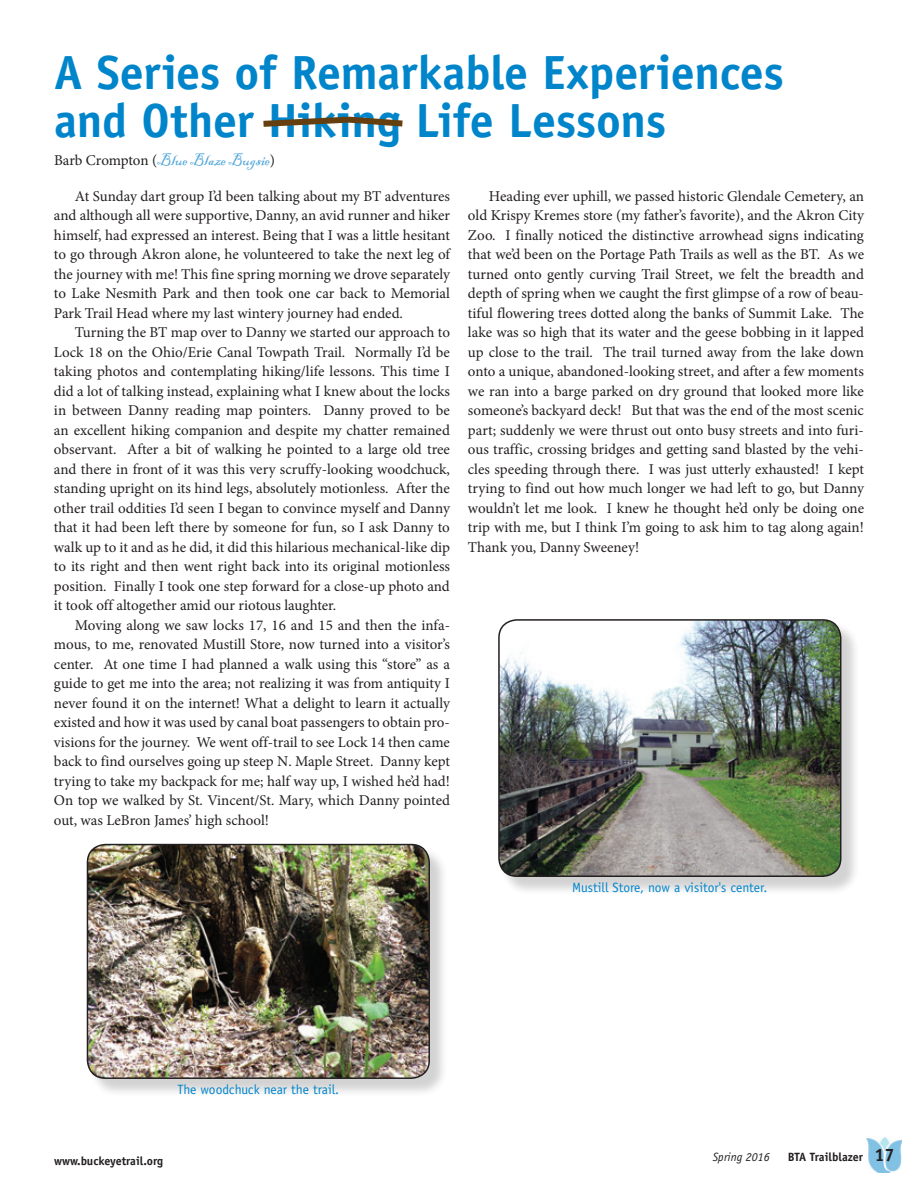
<style>
.page{position:relative;width:918px;height:1188px;background:#fff}
.page>*{position:absolute;margin:0;border:0;box-sizing:border-box;transform-origin:0 0}
.t1{font:700 48px/48px "Officina Sans Std";letter-spacing:-.01em;color:#0085cb}
.t2{font:16.5px "Blackadder ITC";color:#4ea6dc}
.t3{font:15px/19.5px "Minion Pro";letter-spacing:-.005em;color:#231f20;text-align:justify}
.t4{font:13.5px "Officina Sans Std";color:#0085cb}
.t5{font:700 12px "Officina Sans Std";color:#231f20}
.t6{font:italic 12px "Officina Sans Std";color:#231f20}
.s1{font-family:"Minion Pro";font-size:15px;color:#231f20}
.s2{font-size:18px}
</style>
<div class="page">
<img style="left:866px;top:1137px;width:35px;height:35px">
<svg style="left:263px;top:116px;width:140px;height:11px"></svg>
<div style="left:89px;top:846px;width:360px;height:252px;background:#231f20;opacity:.2"></div>
<img style="left:87px;top:845px;width:342px;height:233px">
<div style="left:87px;top:844px;width:343px;height:235px;border:2px solid #231f20;border-radius:18px"></div>
<div style="left:500px;top:621px;width:360px;height:275px;background:#231f20;opacity:.2"></div>
<img style="left:499px;top:620px;width:342px;height:256px">
<div style="left:498px;top:619px;width:343px;height:258px;border:2px solid #231f20;border-radius:18px"></div>
<h1 class="t1" style="left:54px;top:48px;width:731px">A Series of Remarkable Experiences and Other Hiking Life Lessons</h1>
<p class="t2" style="left:54px;top:150px;width:223px"><span class="s1">Barb Crompton (</span>Blue Blaze Bugsie<span class="s1">)</span></p>
<p class="t3" style="left:54px;top:187px;width:398px;text-indent:21px">At Sunday dart group I’d been talking about my BT adventures and although all were supportive, Danny, an avid runner and hiker himself, had expressed an interest. Being that I was a little hesitant to go through Akron alone, he volunteered to take the next leg of the journey with me! This fine spring morning we drove separately to Lake Nesmith Park and then took one car back to Memorial Park Trail Head where my last wintery journey had ended.</p>
<p class="t3" style="left:54px;top:323px;width:398px;text-indent:21px">Turning the BT map over to Danny we started our approach to Lock 18 on the Ohio/Erie Canal Towpath Trail. Normally I’d be taking photos and contemplating hiking/life lessons. This time I did a lot of talking instead, explaining what I knew about the locks in between Danny reading map pointers. Danny proved to be an excellent hiking companion and despite my chatter remained observant. After a bit of walking he pointed to a large old tree and there in front of it was this very scruffy-looking woodchuck, standing upright on its hind legs, absolutely motionless. After the other trail oddities I’d seen I began to convince myself and Danny that it had been left there by someone for fun, so I ask Danny to walk up to it and as he did, it did this hilarious mechanical-like dip to its right and then went right back into its original motionless position. Finally I took one step forward for a close-up photo and it took off altogether amid our riotous laughter.</p>
<p class="t3" style="left:54px;top:616px;width:398px;text-indent:21px">Moving along we saw locks 17, 16 and 15 and then the infa&shy;mous, to me, renovated Mustill Store, now turned into a visitor’s center. At one time I had planned a walk using this “store” as a guide to get me into the area; not realizing it was from antiquity I never found it on the internet! What a delight to learn it actually existed and how it was used by canal boat passengers to obtain pro&shy;visions for the journey. We went off-trail to see Lock 14 then came back to find ourselves going up steep N. Maple Street. Danny kept trying to take my backpack for me; half way up, I wished he’d had!<br>On top we walked by St. Vincent/St. Mary, which Danny pointed out, was LeBron James’ high school!</p>
<p class="t3" style="left:468px;top:187px;width:398px;text-indent:21px">Heading ever uphill, we passed historic Glendale Cemetery, an old Krispy Kremes store (my father’s favorite), and the Akron City Zoo. I finally noticed the distinctive arrowhead signs indicating that we’d been on the Portage Path Trails as well as the BT. As we turned onto gently curving Trail Street, we felt the breadth and depth of spring when we caught the first glimpse of a row of beau&shy;tiful flowering trees dotted along the banks of Summit Lake. The lake was so high that its water and the geese bobbing in it lapped up close to the trail. The trail turned away from the lake down onto a unique, abandoned-looking street, and after a few moments we ran into a barge parked on dry ground that looked more like someone’s backyard deck! But that was the end of the most scenic part; suddenly we were thrust out onto busy streets and into furi&shy;ous traffic, crossing bridges and getting sand blasted by the vehi&shy;cles speeding through there. I was just utterly exhausted! I kept trying to find out how much longer we had left to go, but Danny wouldn’t let me look. I knew he thought he’d only be doing one trip with me, but I think I’m going to ask him to tag along again!<br>Thank you, Danny Sweeney!</p>
<p class="t4" style="left:177px;top:1082px;width:163px">The woodchuck near the trail.</p>
<p class="t4" style="left:572px;top:880px;width:197px">Mustill Store, now a visitor's center.</p>
<p class="t5" style="left:54px;top:1153px;width:111px">www.buckeyetrail.org</p>
<p class="t6" style="left:713px;top:1150px;width:59px">Spring 2016</p>
<p class="t5" style="left:788px;top:1150px;width:108px">BTA Trailblazer <span class="s2">17</span></p>
</div>
